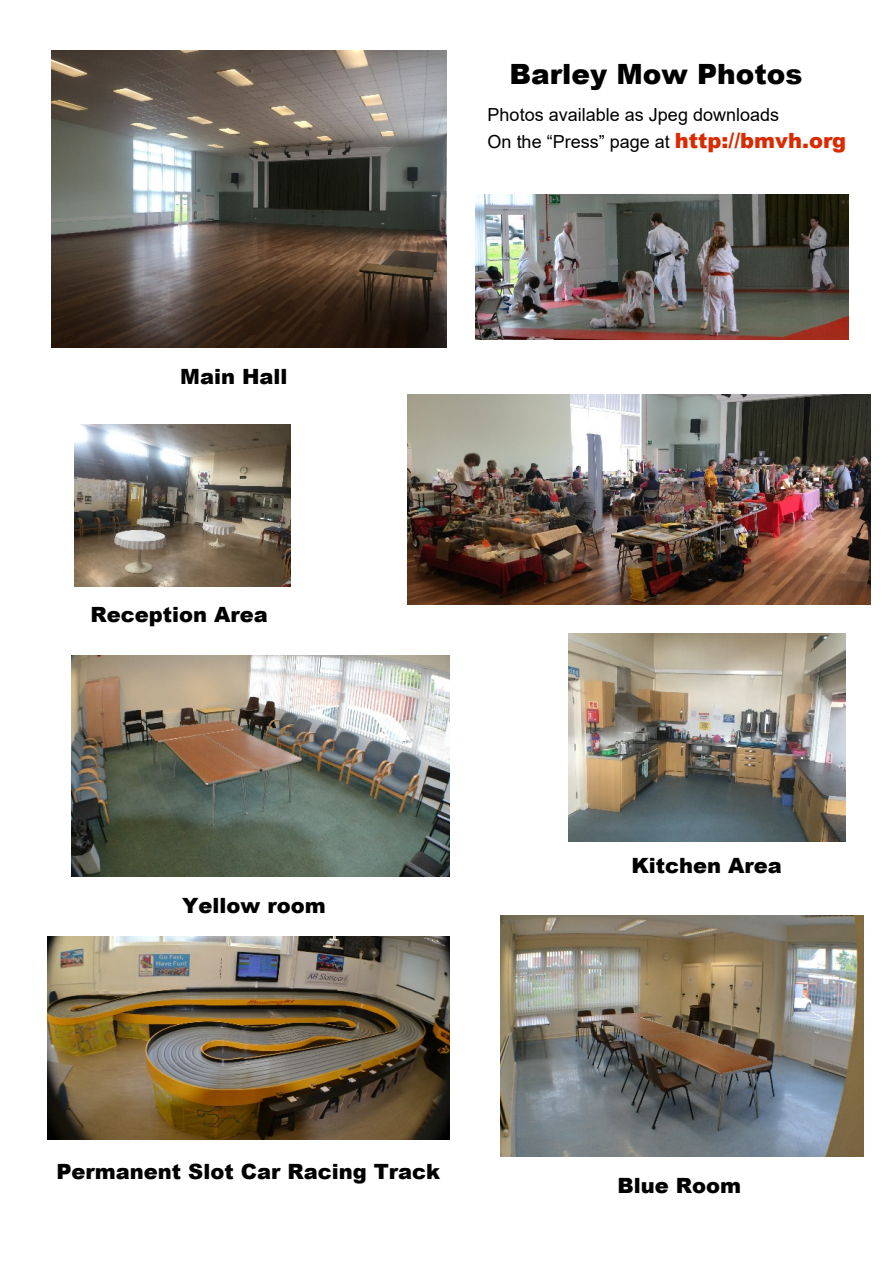
<style>
.page{position:relative;width:893px;height:1263px;background:#fff}
.page>*{position:absolute;margin:0;border:0;box-sizing:border-box;transform-origin:0 0}
.t1{font:900 27.9px "Arial";color:#000}
.t2{font:900 21px "Arial";color:#000}
.t3{font:18px/27.5px "Arial";color:#000}
.s1{font-weight:900;font-size:21px;color:#da2a00}
</style>
<div class="page">
<img style="left:408px;top:394px;width:462px;height:210px">
<img style="left:74px;top:424px;width:217px;height:163px">
<img style="left:51px;top:51px;width:395px;height:296px">
<img style="left:476px;top:194px;width:372px;height:146px">
<img style="left:568px;top:633px;width:278px;height:209px">
<img style="left:501px;top:915px;width:362px;height:242px">
<img style="left:72px;top:655px;width:377px;height:221px">
<img style="left:48px;top:937px;width:401px;height:202px">
<p class="t2" style="left:180px;top:369px;width:109px">Main Hall</p>
<p class="t2" style="left:90px;top:606px;width:179px">Reception Area</p>
<p class="t2" style="left:182px;top:898px;width:145px">Yellow room</p>
<h1 class="t1" style="left:510px;top:64px;width:294px">Barley Mow Photos</h1>
<p class="t3" style="left:488px;top:102px;width:360px">Photos available as Jpeg downloads<br>On the “Press” page at <span class="s1">http://bmvh.org</span></p>
<p class="t2" style="left:631px;top:858px;width:152px">Kitchen Area</p>
<p class="t2" style="left:56px;top:1163px;width:385px">Permanent Slot Car Racing Track</p>
<p class="t2" style="left:617px;top:1177px;width:125px">Blue Room</p>
</div>
